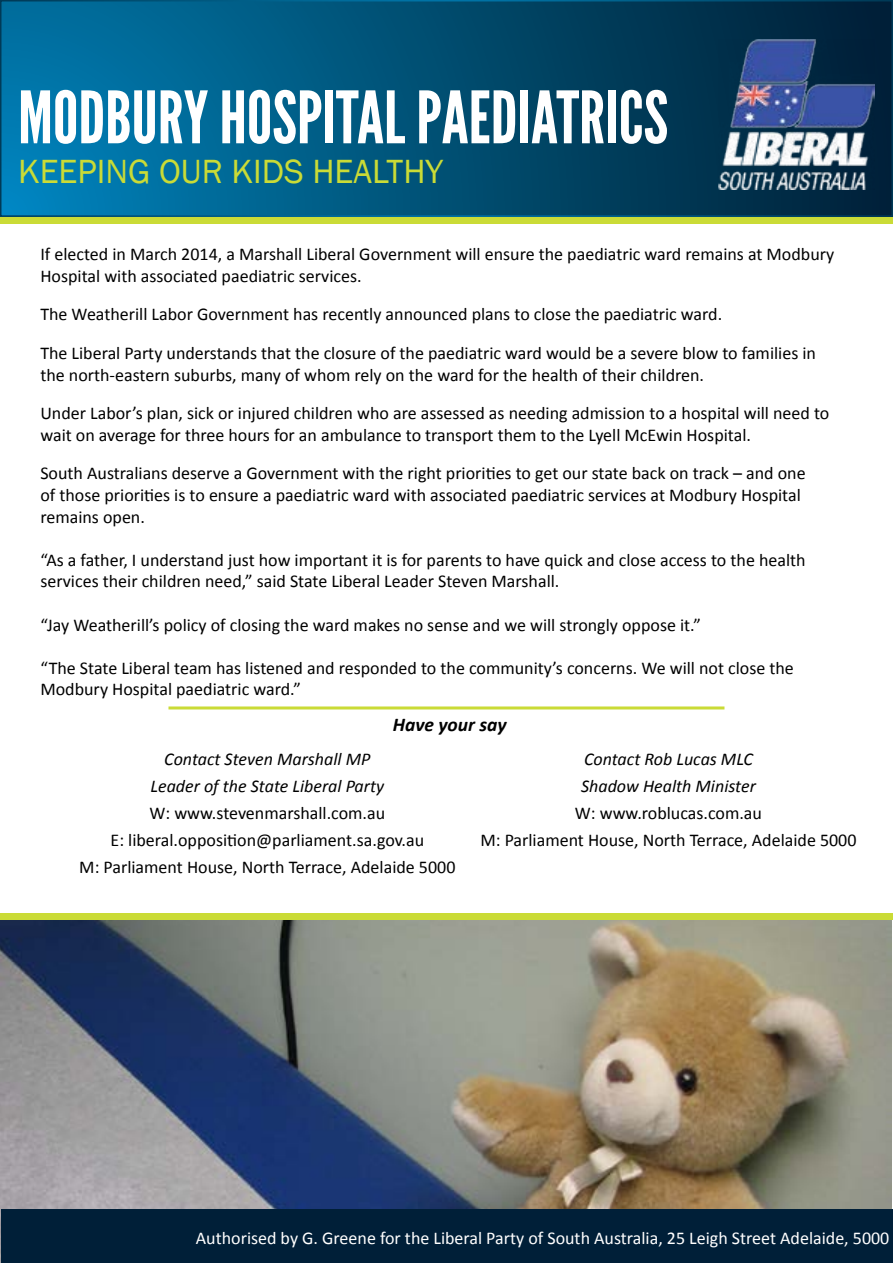
<style>
.page{position:relative;width:893px;height:1263px;background:#fff}
.page>*{position:absolute;margin:0;border:0;box-sizing:border-box;transform-origin:0 0}
.t1{font:72px "League Gothic";color:#fff}
.t2{font:34.5px "Franklin Gothic";color:#cadb36}
.t3{font:italic 700 19.5px "Calibri";color:#000}
.t4{font:18px/21.6px "Calibri";color:#000}
.t5{font:italic 18px/27px "Calibri";color:#000;text-align:center}
.t6{font:18px "Calibri";color:#fff}
</style>
<div class="page">
<div style="left:1px;top:1px;width:891px;height:215px;background:linear-gradient(to right,#007eb2,#001e33)"></div>
<div style="left:0;top:217px;width:893px;height:6px;background:#cadb36"></div>
<img style="left:719px;top:39px;width:155px;height:151px">
<hr style="left:168px;top:706px;width:556px;height:3px;background:#cadb36">
<img style="left:0;top:919px;width:892px;height:344px">
<div style="left:2px;top:1210px;width:891px;height:53px;background:#001f38"></div>
<div style="left:0;top:913px;width:893px;height:6px;background:#cadb36"></div>
<h1 class="t1" style="left:18px;top:75px;width:652px">MODBURY HOSPITAL PAEDIATRICS</h1>
<h2 class="t2" style="left:18px;top:150px;width:427px">KEEPING OUR KIDS HEALTHY</h2>
<p class="t4" style="left:40px;top:243px;width:795px">If elected in March 2014, a Marshall Liberal Government will ensure the paediatric ward remains at Modbury<br>Hospital with associated paediatric services.</p>
<p class="t4" style="left:40px;top:295px;width:777px;line-height:38.5px">The Weatherill Labor Government has recently announced plans to close the paediatric ward.<br>The Liberal Party understands that the closure of the paediatric ward would be a severe blow to families in</p>
<p class="t4" style="left:40px;top:355px;width:790px;line-height:38.5px">the north-eastern suburbs, many of whom rely on the ward for the health of their children.<br>Under Labor’s plan, sick or injured children who are assessed as needing admission to a hospital will need to</p>
<p class="t4" style="left:40px;top:416px;width:767px;line-height:38.5px">wait on average for three hours for an ambulance to transport them to the Lyell McEwin Hospital.<br>South Australians deserve a Government with the right priorities to get our state back on track – and one</p>
<p class="t4" style="left:40px;top:484px;width:762px">of those priorities is to ensure a paediatric ward with associated paediatric services at Modbury Hospital remains open.</p>
<p class="t4" style="left:40px;top:549px;width:767px">“As a father, I understand just how important it is for parents to have quick and close access to the health services their children need,” said State Liberal Leader Steven Marshall.</p>
<p class="t4" style="left:40px;top:614px;width:662px">“Jay Weatherill’s policy of closing the ward makes no sense and we will strongly oppose it.”</p>
<p class="t4" style="left:40px;top:657px;width:755px">“The State Liberal team has listened and responded to the community’s concerns. We will not close the<br>Modbury Hospital paediatric ward.”</p>
<p class="t3" style="left:393px;top:712px;width:115px">Have your say</p>
<p class="t5" style="left:151px;top:745px;width:235px">Contact Steven Marshall MP<br>Leader of the State Liberal Party</p>
<p class="t4" style="left:79px;top:800px;width:378px;line-height:27px;text-align:center">W: www.stevenmarshall.com.au<br>E: liberal.opposition@parliament.sa.gov.au<br>M: Parliament House, North Terrace, Adelaide 5000</p>
<p class="t5" style="left:581px;top:745px;width:176px;text-align:left">Contact Rob Lucas MLC<br>Shadow Health Minister</p>
<p class="t4" style="left:480px;top:800px;width:378px;line-height:27px;text-align:center">W: www.roblucas.com.au<br>M: Parliament House, North Terrace, Adelaide 5000</p>
<p class="t6" style="left:196px;top:1226px;width:695px">Authorised by G. Greene for the Liberal Party of South Australia, 25 Leigh Street Adelaide, 5000</p>
</div>
